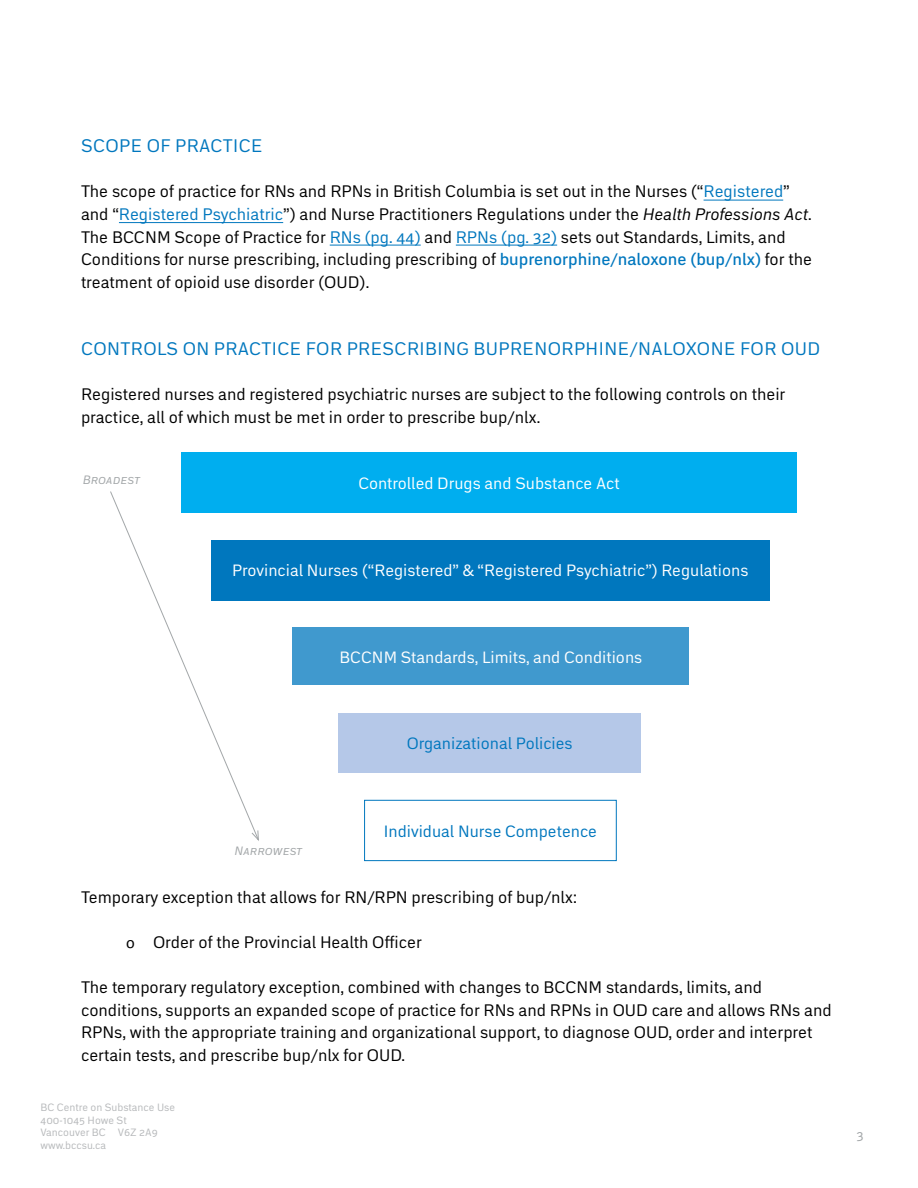
<style>
.page{position:relative;width:918px;height:1188px;background:#fff}
.page>*{position:absolute;margin:0;border:0;box-sizing:border-box;transform-origin:0 0}
.t1{font:18px "Embarcadero MVB Pro";letter-spacing:.02em;color:#0077be}
.t2{font:16.5px/22.5px "Embarcadero MVB Pro";color:#000}
.t3{font:16.2px "Embarcadero MVB Pro";color:#fff}
.t4{font:16.2px "Embarcadero MVB Pro";color:#0077be}
.t5{font:13.5px "Embarcadero MVB Pro";color:#a3a7a9}
.t6{font:italic 12px "Embarcadero MVB Pro";color:#a3a7a9}
.t7{font:10.5px/12.6px "Embarcadero MVB Pro";color:#b7b9bb}
.s1{color:#0077be}
.s2{font-style:italic}
.s3{font-weight:500;color:#0077be}
.s4{font-family:"Calibri"}
</style>
<div class="page">
<hr style="left:704px;top:200px;width:79px;height:1px;background:#0077be">
<hr style="left:119px;top:222px;width:164px;height:1px;background:#0077be">
<hr style="left:330px;top:245px;width:91px;height:1px;background:#0077be">
<hr style="left:456px;top:245px;width:101px;height:1px;background:#0077be">
<div style="left:292px;top:628px;width:397px;height:57px;background:#4099ce"></div>
<div style="left:211px;top:540px;width:559px;height:60px;background:#0077be"></div>
<div style="left:338px;top:713px;width:303px;height:60px;background:#b5c8e8"></div>
<div style="left:364px;top:800px;width:253px;height:61px;border:1px solid #0077be"></div>
<svg style="left:110px;top:491px;width:149px;height:339px"></svg>
<svg style="left:251px;top:830px;width:8px;height:11px"></svg>
<div style="left:181px;top:452px;width:616px;height:61px;background:#00aeef"></div>
<p class="t1" style="left:81px;top:134px;width:25px">Scope</p>
<p class="t1" style="left:147px;top:134px;width:53px">of Pract</p>
<p class="t1" style="left:233px;top:134px;width:18px">ice</p>
<p class="t2" style="left:81px;top:180px;width:732px">The scope of practice for RNs and RPNs in British Columbia is set out in the Nurses (“<span class="s1">Registered</span>” and “<span class="s1">Registered Psychiatric</span>”) and Nurse Practitioners Regulations under the <span class="s2">Health Professions Act</span>.<br>The BCCNM Scope of Practice for <span class="s1">RNs (pg. 44)</span> and <span class="s1">RPNs (pg. 32)</span> sets out Standards, Limits, and Conditions for nurse prescribing, including prescribing of <span class="s3">buprenorphine/naloxone (bup/nlx)</span> for the treatment of opioid use disorder (OUD).</p>
<p class="t1" style="left:81px;top:336px;width:26px">Contro</p>
<p class="t1" style="left:157px;top:336px;width:81px">ls on Pract</p>
<p class="t1" style="left:272px;top:336px;width:47px">ice for</p>
<p class="t1" style="left:347px;top:336px;width:25px">Prescr</p>
<p class="t1" style="left:420px;top:336px;width:80px">ibing Buprenorph</p>
<p class="t1" style="left:599px;top:336px;width:112px">ine/na loxone</p>
<p class="t1" style="left:740px;top:336px;width:13px">for</p>
<p class="t1" style="left:781px;top:336px;width:41px">OUD</p>
<p class="t2" style="left:81px;top:382px;width:706px">Registered nurses and registered psychiatric nurses are subject to the following controls on their practice, all of which must be met in order to prescribe bup/nlx.</p>
<p class="t6" style="left:83px;top:471px;width:59px">Broadest</p>
<p class="t3" style="left:358px;top:472px;width:263px">Controlled Drugs and Substance Act</p>
<p class="t3" style="left:232px;top:559px;width:518px">Provincial Nurses (“Registered” &amp; “Registered Psychiatric”) Regulations</p>
<p class="t3" style="left:339px;top:646px;width:304px">BCCNM Standards, Limits, and Conditions</p>
<p class="t4" style="left:407px;top:732px;width:167px">Organizational Policies</p>
<p class="t6" style="left:235px;top:842px;width:69px">Narrowest</p>
<p class="t4" style="left:384px;top:820px;width:215px">I ndividual Nurse Competence</p>
<p class="t2" style="left:81px;top:885px;width:498px">Temporary exception that allows for RN/RPN prescribing of bup/nlx:</p>
<p class="t2" style="left:126px;top:930px;width:297px"><span class="s4">o</span> Order of the Provincial Health Officer</p>
<p class="t2" style="left:81px;top:975px;width:752px">The temporary regulatory exception, combined with changes to BCCNM standards, limits, and conditions, supports an expanded scope of practice for RNs and RPNs in OUD care and allows RNs and RPNs, with the appropriate training and organizational support, to diagnose OUD, order and interpret certain tests, and prescribe bup/nlx for OUD.</p>
<p class="t7" style="left:40px;top:1101px;width:136px">BC Centre on Substance Use<br>400-1045 Howe St<br>Vancouver BC V6Z 2A9 www.bccsu.ca</p>
<p class="t5" style="left:857px;top:1126px;width:9px">3</p>
</div>
